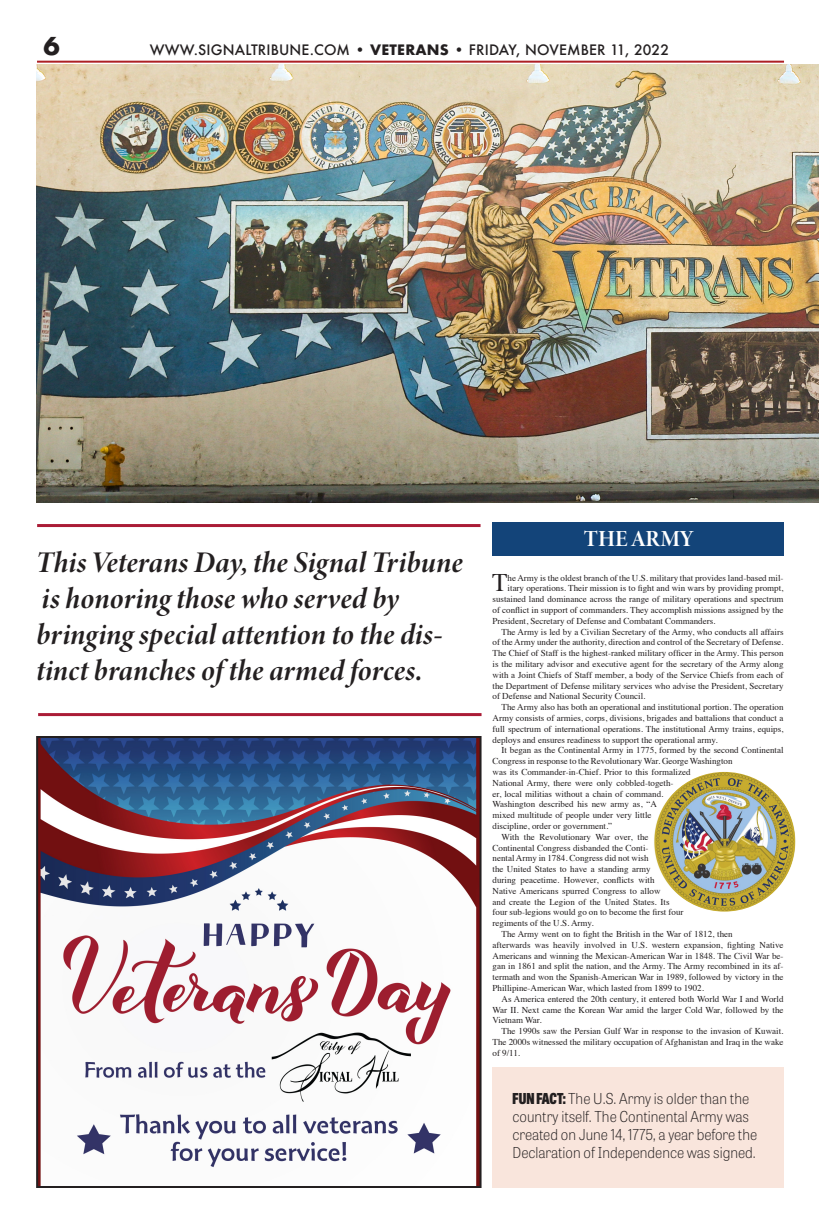
<style>
.page{position:relative;width:819px;height:1224px;background:#fff}
.page>*{position:absolute;margin:0;border:0;box-sizing:border-box;transform-origin:0 0}
.t1{font:italic 30px/36px "Minion Variable Concept";letter-spacing:.005em;color:#231f20}
.t2{font:25.3px "Times";color:#231f20}
.t3{font:700 24px "Futura";color:#231f20}
.t4{font:23px "Minion Variable Concept";letter-spacing:.015em;color:#fff}
.t5{font:100 15px/18px "Tablet Gothic Narrow";color:#231f20}
.t6{font:500 14px "Futura";letter-spacing:.01em;color:#231f20}
.t7{font:9px/10.8px "Times";color:#231f20;text-align:justify}
.s1{font-weight:700}
.s2{font-family:"Tablet Gothic Condensed";font-weight:800}
</style>
<div class="page">
<hr style="left:37px;top:61px;width:747px;height:2px;background:#ad1f24">
<img style="left:36px;top:64px;width:783px;height:439px">
<div style="left:493px;top:1068px;width:291px;height:120px;background:#f9e5dc"></div>
<img style="left:39px;top:739px;width:440px;height:446px">
<div style="left:36px;top:736px;width:446px;height:452px;border:2px solid #231f20"></div>
<div style="left:493px;top:522px;width:291px;height:33px;background:#134479"></div>
<img style="left:654px;top:772px;width:142px;height:140px">
<hr style="left:37px;top:524px;width:444px;height:3px;background:#aa1c36">
<hr style="left:38px;top:713px;width:444px;height:3px;background:#aa1c36">
<p class="t3" style="left:44px;top:28px;width:18px">6</p>
<p class="t6" style="left:150px;top:40px;width:521px">WWW.SIGNALTRIBUNE.COM • <span class="s1">VETERANS •</span> FRIDAY, NOVEMBER 11, 2022</p>
<p class="t1" style="left:36px;top:544px;width:428px">This Veterans Day, the Signal Tribune</p>
<p class="t1" style="left:36px;top:580px;width:408px">is honoring those who served by bringing special attention to the dis&shy;tinct branches of the armed forces.</p>
<p class="t4" style="left:584px;top:522px;width:110px">THE ARMY</p>
<p class="t2" style="left:492px;top:559px;width:17px">T</p>
<p class="t7" style="left:508px;top:571px;width:277px">he Army is the oldest branch of the U.S. military that provides land-based mil-</p>
<p class="t7" style="left:508px;top:582px;width:277px">itary operations. Their mission is to fight and win wars by providing prompt,</p>
<p class="t7" style="left:493px;top:593px;width:293px">sustained land dominance across the range of military operations and spectrum</p>
<p class="t7" style="left:493px;top:604px;width:293px">of conflict in support of commanders. They accomplish missions assigned by the</p>
<p class="t7" style="left:493px;top:615px;width:224px">President, Secretary of Defense and Combatant Commanders.</p>
<p class="t7" style="left:493px;top:625px;width:293px;text-indent:9px">The Army is led by a Civilian Secretary of the Army, who conducts all affairs of the Army under the authority, direction and control of the Secretary of Defense.<br>The Chief of Staff is the highest-ranked military officer in the Army. This person is the military advisor and executive agent for the secretary of the Army along with a Joint Chiefs of Staff member, a body of the Service Chiefs from each of the Department of Defense military services who advise the President, Secretary of Defense and National Security Council.</p>
<p class="t7" style="left:493px;top:701px;width:293px;text-indent:9px">The Army also has both an operational and institutional portion. The operation Army consists of armies, corps, divisions, brigades and battalions that conduct a full spectrum of international operations. The institutional Army trains, equips, deploys and ensures readiness to support the operational army.</p>
<p class="t7" style="left:493px;top:744px;width:293px;text-align:left;text-indent:9px">It began as the Continental Army in 1775, formed by the second Continental Congress in response to the Revolutionary War. George Washington<br>was its Commander-in-Chief. Prior to this formalized<br>National Army, there were only cobbled-togeth-<br>er, local militias without a chain of command.<br>Washington described his new army as, “A<br>mixed multitude of people under very little<br>discipline, order or government.”</p>
<p class="t7" style="left:493px;top:831px;width:193px;text-align:left;text-indent:9px">With the Revolutionary War over, the Continental Congress disbanded the Conti-<br>nental Army in 1784. Congress did not wish<br>the United States to have a standing army<br>during peacetime. However, conflicts with<br>Native Americans spurred Congress to allow<br>and create the Legion of the United States. Its four sub-legions would go on to become the first four regiments of the U.S. Army.</p>
<p class="t7" style="left:493px;top:928px;width:293px;text-align:left;text-indent:9px">The Army went on to fight the British in the War of 1812, then<br>afterwards was heavily involved in U.S. western expansion, fighting Native Americans and winning the Mexican-American War in 1848. The Civil War be&shy;gan in 1861 and split the nation, and the Army. The Army recombined in its af&shy;termath and won the Spanish-American War in 1989, followed by victory in the Phillipine-American War, which lasted from 1899 to 1902.</p>
<p class="t7" style="left:493px;top:993px;width:293px;text-indent:9px">As America entered the 20th century, it entered both World War I and World War II. Next came the Korean War amid the larger Cold War, followed by the Vietnam War.</p>
<p class="t7" style="left:493px;top:1025px;width:293px;text-indent:9px">The 1990s saw the Persian Gulf War in response to the invasion of Kuwait.<br>The 2000s witnessed the military occupation of Afghanistan and Iraq in the wake of 9/11.</p>
<p class="t5" style="left:513px;top:1089px;width:246px"><span class="s2">FUN FACT:</span> The U.S. Army is older than the country itself. The Continental Army was created on June 14, 1775, a year before the Declaration of Independence was signed.</p>
</div>
